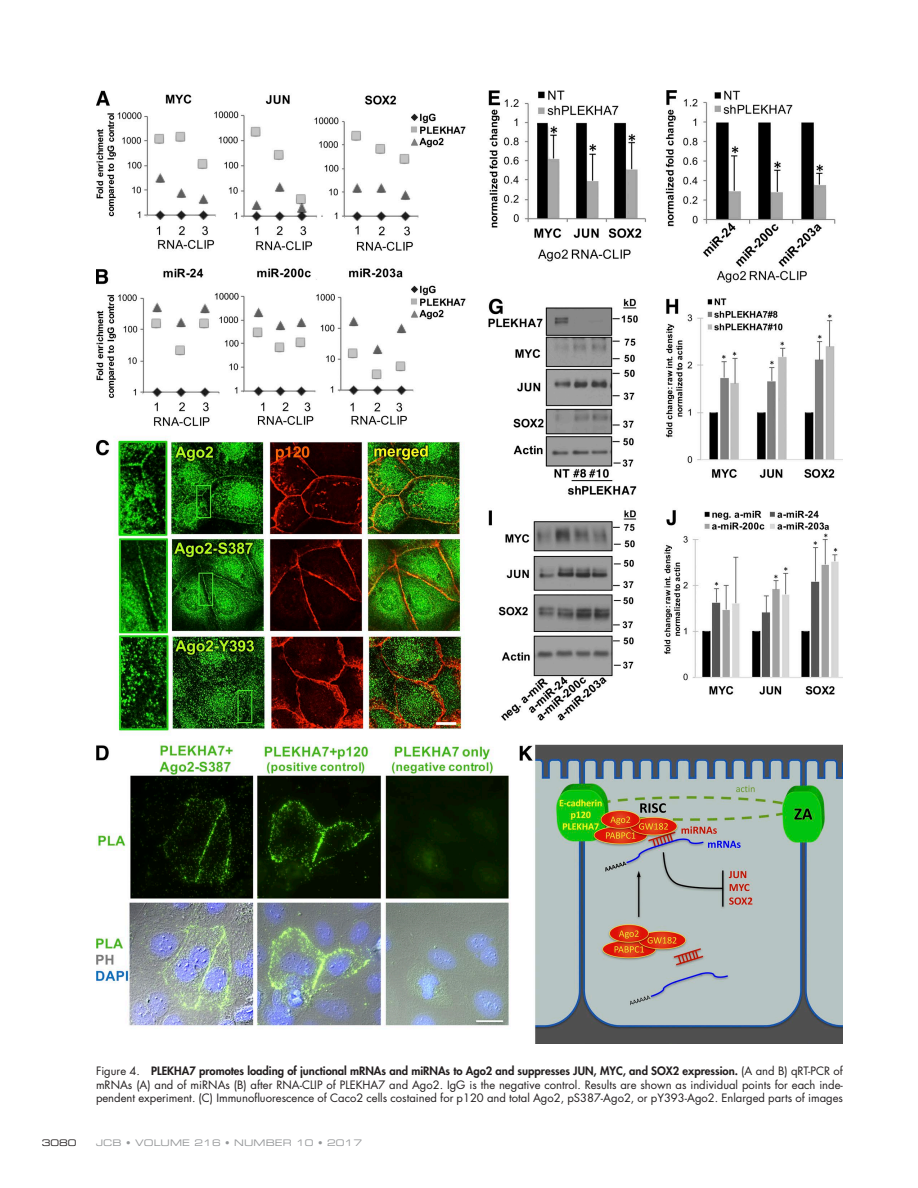
<style>
.page{position:relative;width:918px;height:1188px;background:#fff}
.page>*{position:absolute;margin:0;border:0;box-sizing:border-box;transform-origin:0 0}
.t1{font:11.25px/13.5px "Futura Std";color:#231f20;text-align:justify}
.t2{font:9px "Eurostile LT Std Ex 2";letter-spacing:.01em;color:#949698}
.t3{font:9px "Eurostile LT Std Ex 2";color:#231f20}
.s1{font-weight:800}
</style>
<div class="page">
<img style="left:96px;top:90px;width:747px;height:954px">
<p class="t1" style="left:96px;top:1064px;width:749px">Figure 4. <span class="s1">PLEKHA7 promotes loading of junctional mRNAs and miRNAs to Ago2 and suppresses JUN, MYC, and SOX2 expression.</span> (A and B) qRT-PCR of mRNAs (A) and of miRNAs (B) after RNA-CLIP of PLEKHA7 and Ago2. IgG is the negative control. Results are shown as individual points for each inde&shy;pendent experiment. (C) Immunofluorescence of Caco2 cells costained for p120 and total Ago2, pS387-Ago2, or pY393-Ago2. Enlarged parts of images</p>
<p class="t3" style="left:42px;top:1136px;width:36px">3080</p>
<p class="t2" style="left:96px;top:1136px;width:268px">JCB • VOLUME 216 • NUMBER 10 • 2017</p>
</div>
